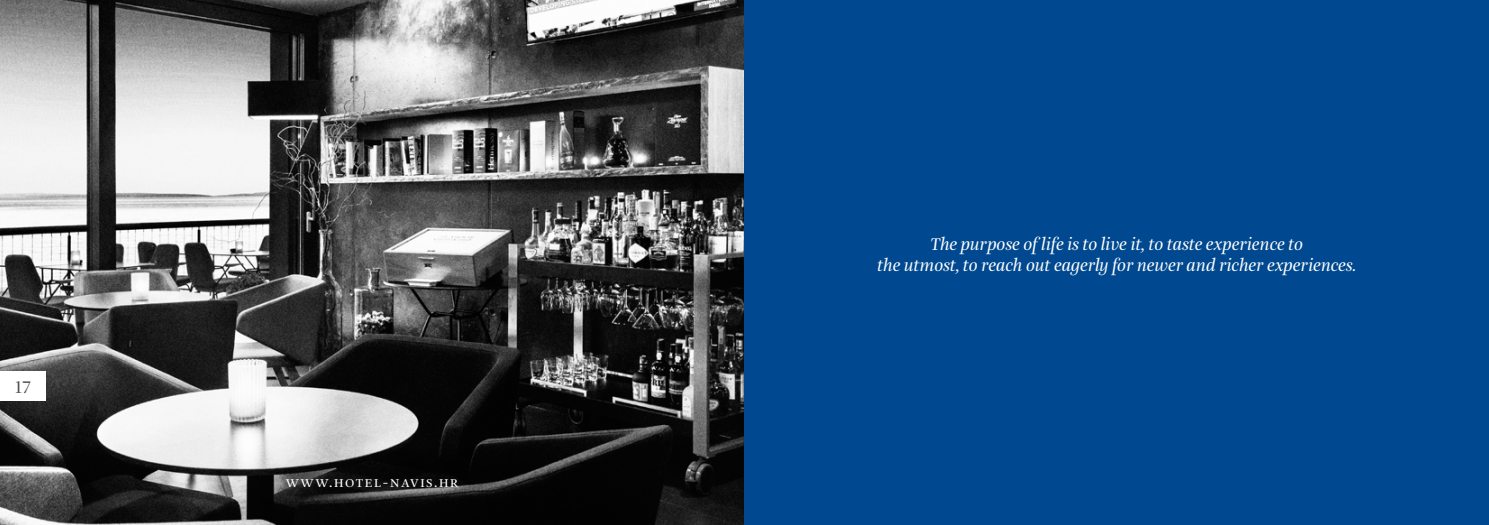
<style>
.page{position:relative;width:1489px;height:525px;background:#fff}
.page>*{position:absolute;margin:0;border:0;box-sizing:border-box;transform-origin:0 0}
.t1{font:italic 17.5px/21px "Amalia Pro";color:#fff;text-align:center}
.t2{font:17.5px "Amalia Pro";color:#4d4d4f}
.t3{font:15px "Amalia Pro";letter-spacing:.1em;color:#fff}
</style>
<div class="page">
<img style="left:0;top:0;width:744px;height:524px">
<div style="left:0;top:371px;width:45px;height:29px;background:#fff"></div>
<div style="left:744px;top:0;width:744px;height:524px;background:#004990"></div>
<p class="t2" style="left:16px;top:376px;width:17px">17</p>
<p class="t3" style="left:286px;top:473px;width:174px">www.hotel-navis.hr</p>
<p class="t1" style="left:877px;top:234px;width:480px">The purpose of life is to live it, to taste experience to<br>the utmost, to reach out eagerly for newer and richer experiences.</p>
</div>
